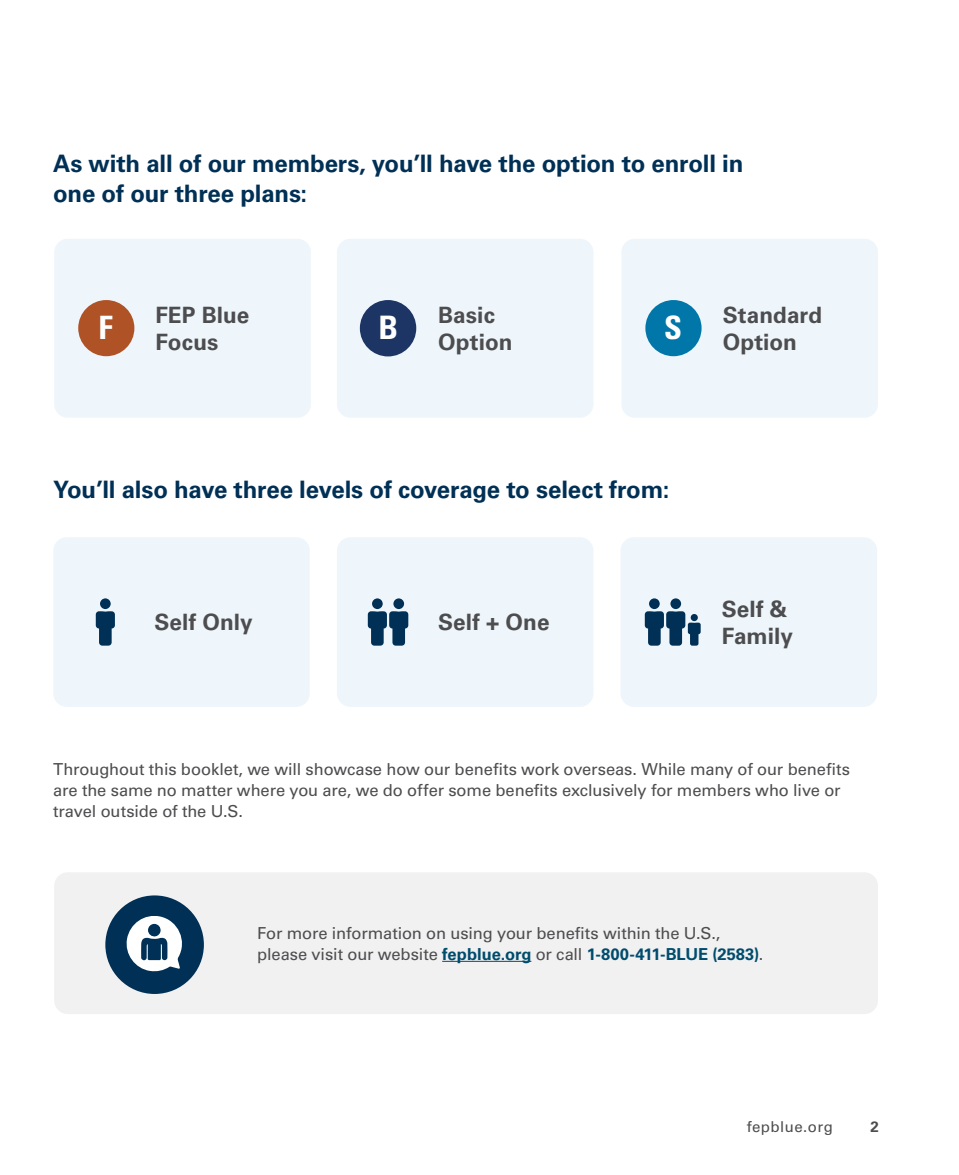
<style>
.page{position:relative;width:959px;height:1175px;background:#fff}
.page>*{position:absolute;margin:0;border:0;box-sizing:border-box;transform-origin:0 0}
.t1{font:700 condensed 32.25px "Univers LT Std";color:#fff}
.t2{font:700 24px/30px "Univers LT Std";letter-spacing:-.01em;color:#003055}
.t3{font:700 22.5px/27px "Univers LT Std";letter-spacing:.005em;color:#4d4d4f}
.t4{font:16.5px/21px "Univers LT Std";letter-spacing:-.01em;color:#4d4d4f}
.t5{font:15px "Univers LT Std";letter-spacing:.03em;color:#4d4d4f}
.t6{font:700 15px "Univers LT Std";color:#4d4d4f}
.s1{font-weight:700;color:#004c6c}
</style>
<div class="page">
<div style="left:54px;top:872px;width:824px;height:142px;background:#f1f1f2;border-radius:14px"></div>
<div style="left:621px;top:239px;width:257px;height:179px;background:#eef6fc;border-radius:14px"></div>
<div style="left:53px;top:537px;width:257px;height:170px;background:#eef6fc;border-radius:14px"></div>
<div style="left:337px;top:239px;width:256px;height:179px;background:#eef6fc;border-radius:14px"></div>
<div style="left:337px;top:537px;width:256px;height:170px;background:#eef6fc;border-radius:14px"></div>
<div style="left:54px;top:239px;width:257px;height:179px;background:#eef6fc;border-radius:14px"></div>
<div style="left:620px;top:537px;width:257px;height:170px;background:#eef6fc;border-radius:14px"></div>
<div style="left:645px;top:300px;width:56px;height:56px;background:#0077a8;border-radius:50%"></div>
<div style="left:360px;top:300px;width:56px;height:56px;background:#1c3564;border-radius:50%"></div>
<div style="left:78px;top:300px;width:56px;height:56px;background:#af5226;border-radius:50%"></div>
<svg style="left:96px;top:611px;width:19px;height:34px"></svg>
<div style="left:100px;top:598px;width:11px;height:11px;background:#003055;border-radius:50%"></div>
<div style="left:372px;top:598px;width:11px;height:11px;background:#003055;border-radius:50%"></div>
<svg style="left:368px;top:611px;width:40px;height:34px"></svg>
<div style="left:393px;top:598px;width:11px;height:11px;background:#003055;border-radius:50%"></div>
<div style="left:649px;top:598px;width:10px;height:11px;background:#003055;border-radius:50%"></div>
<div style="left:670px;top:598px;width:11px;height:11px;background:#003055;border-radius:50%"></div>
<svg style="left:644px;top:611px;width:56px;height:34px"></svg>
<div style="left:690px;top:614px;width:7px;height:7px;background:#003055;border-radius:50%"></div>
<hr style="left:442px;top:961px;width:89px;height:1px;background:#004c6c">
<div style="left:105px;top:895px;width:99px;height:99px;background:#003055;border-radius:50%"></div>
<svg style="left:126px;top:916px;width:56px;height:56px"></svg>
<p class="t2" style="left:53px;top:149px;width:691px">As with all of our members, you’ll have the option to enroll in one of our three plans:</p>
<p class="t3" style="left:155px;top:302px;width:95px">FEP Blue<br>Focus</p>
<p class="t3" style="left:438px;top:302px;width:76px">Basic<br>Option</p>
<h1 class="t1" style="left:99px;top:308px;width:16px">F</h1>
<h1 class="t1" style="left:378px;top:308px;width:21px">B</h1>
<h1 class="t1" style="left:664px;top:308px;width:19px">S</h1>
<p class="t3" style="left:722px;top:302px;width:101px">Standard<br>Option</p>
<p class="t2" style="left:53px;top:474px;width:617px">You’ll also have three levels of coverage to select from:</p>
<p class="t3" style="left:154px;top:609px;width:100px">Self Only</p>
<p class="t3" style="left:438px;top:609px;width:113px">Self + One</p>
<p class="t3" style="left:721px;top:595px;width:73px">Self &amp;<br>Family</p>
<p class="t4" style="left:53px;top:759px;width:798px">Throughout this booklet, we will showcase how our benefits work overseas. While many of our benefits are the same no matter where you are, we do offer some benefits exclusively for members who live or travel outside of the U.S.</p>
<p class="t4" style="left:257px;top:922px;width:507px">For more information on using your benefits within the U.S., please visit our website <span class="s1">fepblue.org</span> or call <span class="s1">1-800-411-BLUE (2583)</span>.</p>
<p class="t5" style="left:746px;top:1117px;width:88px">fepblue.org</p>
<p class="t6" style="left:870px;top:1117px;width:10px">2</p>
</div>
